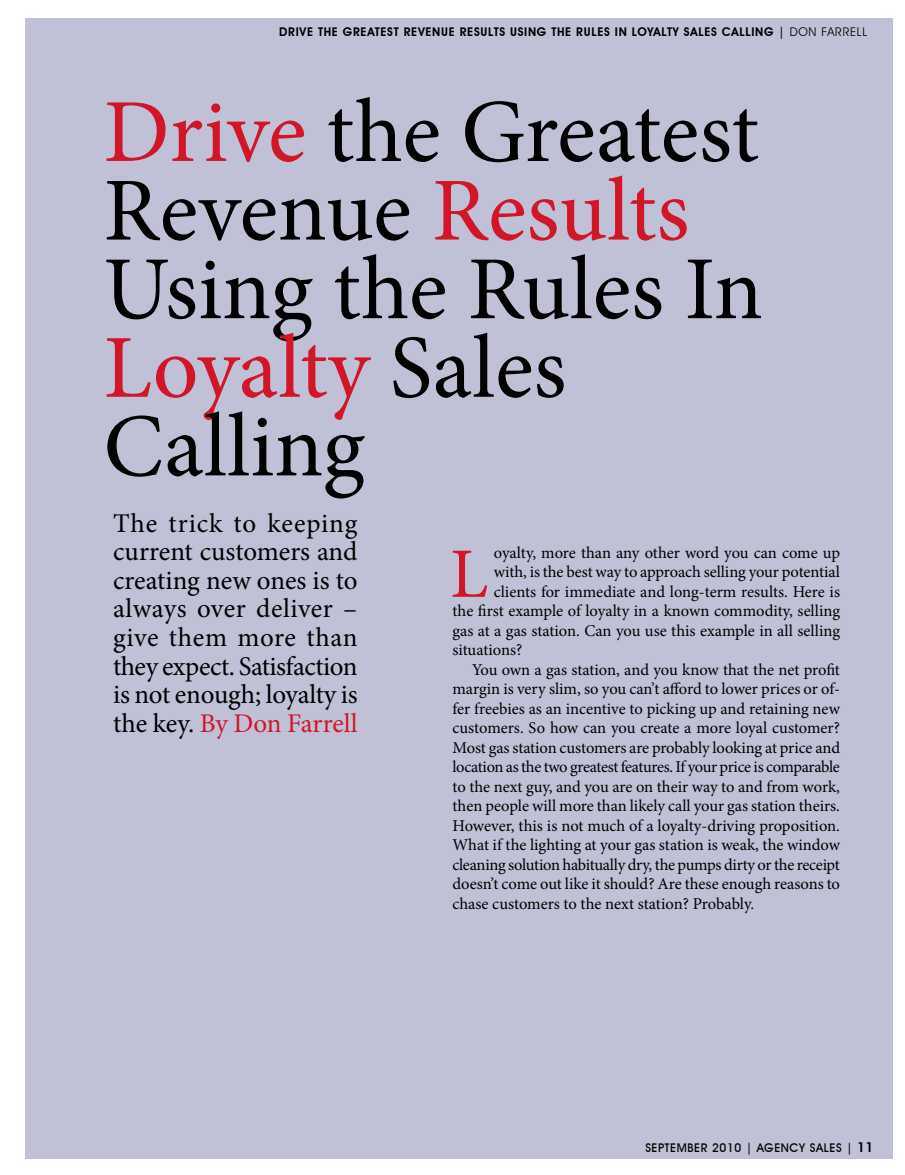
<style>
.page{position:relative;width:905px;height:1175px;background:#fff}
.page>*{position:absolute;margin:0;border:0;box-sizing:border-box;transform-origin:0 0}
.t1{font:90px/78.6px "Minion Pro";color:#000}
.t2{font:27px/28.5px "Minion Pro";letter-spacing:-.01em;color:#000;text-align:justify}
.t3{font:16.5px "Minion Pro";letter-spacing:-.005em;color:#000}
.t4{font:16.5px "Minion Pro";letter-spacing:-.025em;color:#000}
.t5{font:600 12px "Avant Garde IT Cby BT";letter-spacing:.06em;color:#000}
.t6{font:500 12px "Avant Garde IT Cby BT";letter-spacing:.05em;color:#000}
.s1{font-weight:500}
.s2{font-weight:400}
.s3{color:#d01628}
.s4{font-weight:600;font-size:13.5px}
</style>
<div class="page">
<div style="left:26px;top:18px;width:866px;height:1140px;background:#c0c0d7"></div>
<svg style="left:452px;top:551px;width:35px;height:46px"></svg>
<p class="t5" style="left:279px;top:25px;width:589px">DRIVE THE GREATEST REVENUE RESULTS USING THE RULES IN LOYALTY SALES CALLING <span class="s1">|</span> <span class="s2">DON FARRELL</span></p>
<h1 class="t1" style="left:103px;top:93px;width:661px"><span class="s3">Drive</span> the Greatest<br>Revenue <span class="s3">Results<br></span>Using the Rules In<br><span class="s3">Loyalty</span> Sales<br>Calling</h1>
<h2 class="t2" style="left:113px;top:509px;width:246px">The trick to keeping current customers and creating new ones is to always over deliver – give them more than they expect. Satisfaction is not enough; loyalty is the key. <span class="s3">By Don Farrell</span></h2>
<p class="t3" style="left:494px;top:541px;width:348px">oyalty, more than any other word you can come up</p>
<p class="t3" style="left:494px;top:561px;width:347px">with, is the best way to approach selling your potential</p>
<p class="t3" style="left:494px;top:580px;width:347px">clients for immediate and long-term results. Here is</p>
<p class="t3" style="left:452px;top:600px;width:389px">the first example of loyalty in a known commodity, selling</p>
<p class="t3" style="left:452px;top:619px;width:389px">gas at a gas station. Can you use this example in all selling</p>
<p class="t3" style="left:452px;top:639px;width:71px">situations?</p>
<p class="t3" style="left:472px;top:658px;width:369px">You own a gas station, and you know that the net profit</p>
<p class="t3" style="left:452px;top:678px;width:389px">margin is very slim, so you can’t afford to lower prices or of-</p>
<p class="t3" style="left:452px;top:697px;width:389px">fer freebies as an incentive to picking up and retaining new</p>
<p class="t3" style="left:452px;top:717px;width:389px">customers. So how can you create a more loyal customer?</p>
<p class="t3" style="left:452px;top:736px;width:389px">Most gas station customers are probably looking at price and</p>
<p class="t4" style="left:452px;top:756px;width:389px">location as the two greatest features. If your price is comparable</p>
<p class="t3" style="left:452px;top:775px;width:389px">to the next guy, and you are on their way to and from work,</p>
<p class="t3" style="left:452px;top:795px;width:389px">then people will more than likely call your gas station theirs.</p>
<p class="t3" style="left:452px;top:814px;width:389px">However, this is not much of a loyalty-driving proposition.</p>
<p class="t3" style="left:452px;top:834px;width:389px">What if the lighting at your gas station is weak, the window</p>
<p class="t3" style="left:452px;top:853px;width:389px">cleaning solution habitually dry, the pumps dirty or the receipt</p>
<p class="t3" style="left:452px;top:873px;width:389px">doesn’t come out like it should? Are these enough reasons to</p>
<p class="t3" style="left:452px;top:892px;width:303px">chase customers to the next station? Probably.</p>
<p class="t6" style="left:645px;top:1140px;width:230px">SEPTEMBER 2010 | AGENCY SALES | <span class="s4">11</span></p>
</div>
